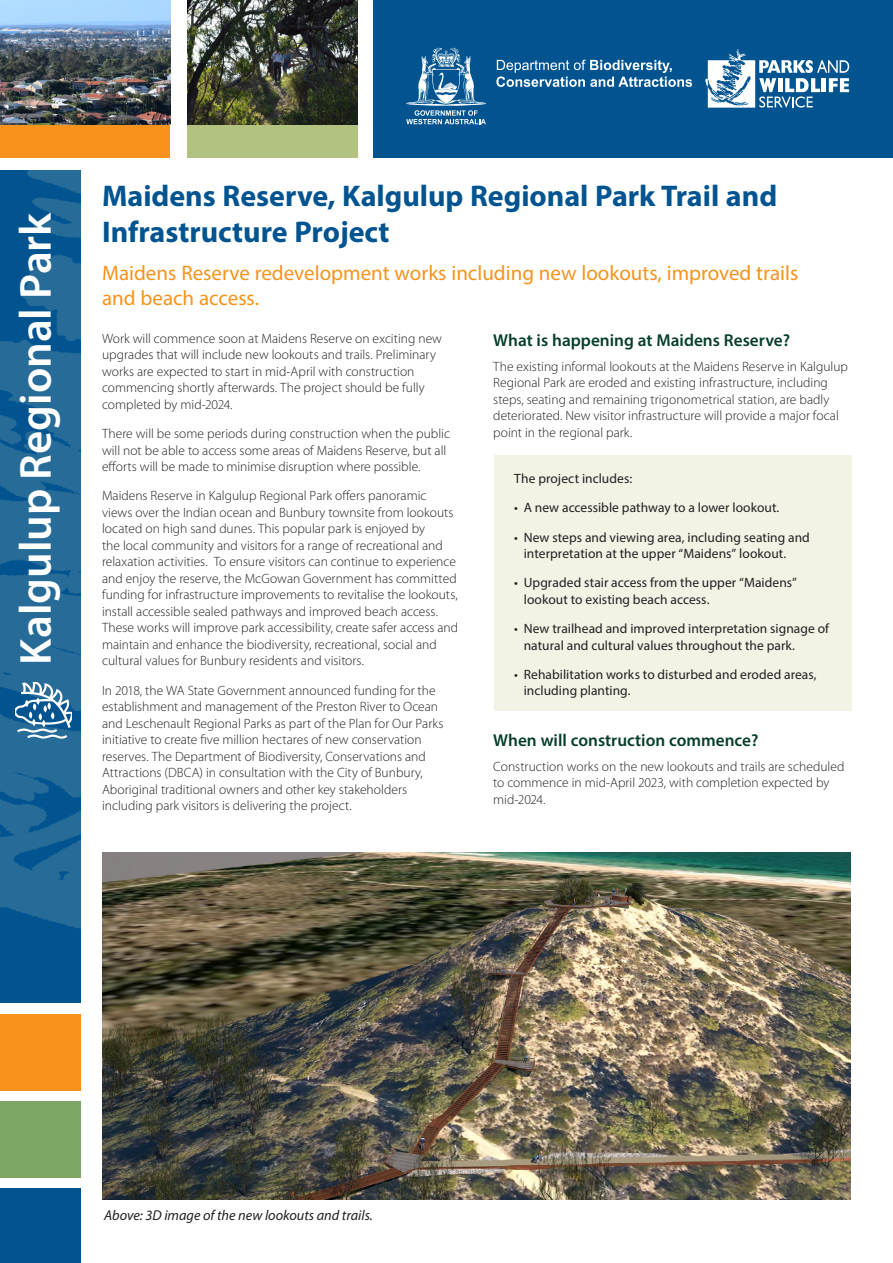
<style>
.page{position:relative;width:893px;height:1263px;background:#fff}
.page>*{position:absolute;margin:0;border:0;box-sizing:border-box;transform-origin:0 0}
.t1{font:600 45px "Myriad Pro";color:#fff}
.Top_of_page_heading{font:700 30px/36px "Myriad Pro";color:#015490}
.Subhead{font:21px/25.2px "Myriad Pro";color:#f7931d}
.Subhead-2{font:600 17.25px "Myriad Pro";color:#073e2b}
.indent_with_bullet{font:italic 14.25px "Myriad Pro";color:#231f20}
.Body_text{font:300 13.5px/16.5px "Myriad Pro";color:#231f20}
.Body_text-2{font:13.5px/16.5px "Myriad Pro";letter-spacing:.005em;color:#231f20}
</style>
<div class="page">
<div style="left:0;top:170px;width:81px;height:832px;background:#015490"></div>
<img style="left:0;top:170px;width:81px;height:759px">
<div style="left:0;top:1014px;width:81px;height:77px;background:#f7931d"></div>
<div style="left:0;top:1101px;width:81px;height:77px;background:#7ca765"></div>
<div style="left:0;top:1188px;width:81px;height:75px;background:#015490"></div>
<div style="left:373px;top:0;width:520px;height:158px;background:#015490"></div>
<svg style="left:496px;top:60px;width:196px;height:27px"></svg>
<svg style="left:705px;top:49px;width:144px;height:59px"></svg>
<svg style="left:406px;top:47px;width:80px;height:77px"></svg>
<div style="left:0;top:124px;width:170px;height:34px;background:#f7931d"></div>
<div style="left:187px;top:124px;width:170px;height:34px;background:#b2c280"></div>
<img style="left:0;top:0;width:170px;height:125px">
<img style="left:187px;top:0;width:170px;height:125px">
<div style="left:495px;top:455px;width:357px;height:256px;background:#f2f2e5"></div>
<img style="left:15px;top:682px;width:57px;height:57px">
<img style="left:102px;top:853px;width:748px;height:346px">
<h1 class="t1" style="left:7px;top:665px;width:454px;rotate:-90deg">Kalgulup Regional Park</h1>
<p class="Top_of_page_heading" style="left:102px;top:177px;width:677px">Maidens Reserve, Kalgulup Regional Park Trail and<br>Infrastructure Project</p>
<p class="Subhead" style="left:102px;top:260px;width:698px">Maidens Reserve redevelopment works including new lookouts, improved trails and beach access.</p>
<p class="Body_text" style="left:102px;top:330px;width:341px">Work will commence soon at Maidens Reserve on exciting new upgrades that will include new lookouts and trails. Preliminary works are expected to start in mid-April with construction commencing shortly afterwards. The project should be fully completed by mid-2024.</p>
<p class="Body_text" style="left:102px;top:425px;width:350px">There will be some periods during construction when the public will not be able to access some areas of Maidens Reserve, but all efforts will be made to minimise disruption where possible.</p>
<p class="Body_text" style="left:102px;top:487px;width:358px">Maidens Reserve in Kalgulup Regional Park offers panoramic views over the Indian ocean and Bunbury townsite from lookouts located on high sand dunes. This popular park is enjoyed by<br>the local community and visitors for a range of recreational and relaxation activities. To ensure visitors can continue to experience and enjoy the reserve, the McGowan Government has committed funding for infrastructure improvements to revitalise the lookouts, install accessible sealed pathways and improved beach access.<br>These works will improve park accessibility, create safer access and maintain and enhance the biodiversity, recreational, social and cultural values for Bunbury residents and visitors.</p>
<p class="Body_text" style="left:102px;top:682px;width:343px">In 2018, the WA State Government announced funding for the establishment and management of the Preston River to Ocean and Leschenault Regional Parks as part of the Plan for Our Parks initiative to create five million hectares of new conservation reserves. The Department of Biodiversity, Conservations and Attractions (DBCA) in consultation with the City of Bunbury, Aboriginal traditional owners and other key stakeholders including park visitors is delivering the project.</p>
<p class="Subhead-2" style="left:493px;top:329px;width:298px">What is happening at Maidens Reserve?</p>
<p class="Body_text" style="left:493px;top:358px;width:356px">The existing informal lookouts at the Maidens Reserve in Kalgulup Regional Park are eroded and existing infrastructure, including steps, seating and remaining trigonometrical station, are badly deteriorated. New visitor infrastructure will provide a major focal point in the regional park.</p>
<p class="Body_text-2" style="left:514px;top:470px;width:119px">The project includes:</p>
<p class="Body_text-2" style="left:514px;top:499px;width:267px">• A new accessible pathway to a lower lookout.</p>
<p class="Body_text-2" style="left:524px;top:528px;width:288px;text-indent:-10px">• New steps and viewing area, including seating and interpretation at the upper “Maidens” lookout.</p>
<p class="Body_text-2" style="left:524px;top:574px;width:275px;text-indent:-10px">• Upgraded stair access from the upper “Maidens” lookout to existing beach access.</p>
<p class="Body_text-2" style="left:524px;top:620px;width:307px;text-indent:-10px">• New trailhead and improved interpretation signage of natural and cultural values throughout the park.</p>
<p class="Body_text-2" style="left:524px;top:666px;width:294px;text-indent:-10px">• Rehabilitation works to disturbed and eroded areas, including planting.</p>
<p class="Subhead-2" style="left:493px;top:729px;width:267px">When will construction commence?</p>
<p class="Body_text" style="left:493px;top:758px;width:353px">Construction works on the new lookouts and trails are scheduled to commence in mid-April 2023, with completion expected by mid-2024.</p>
<p class="indent_with_bullet" style="left:104px;top:1206px;width:270px">Above: 3D image of the new lookouts and trails.</p>
</div>
